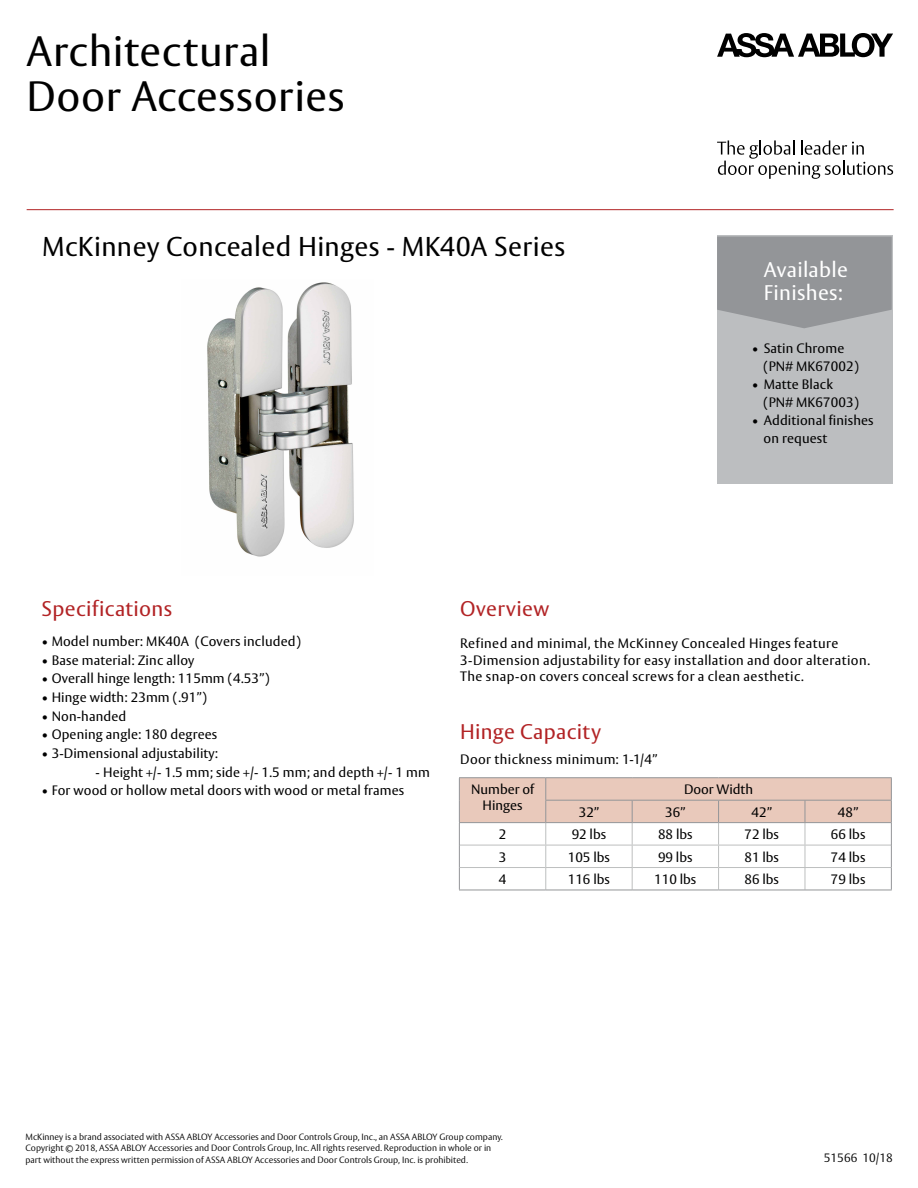
<style>
.page{position:relative;width:918px;height:1188px;background:#fff}
.page>*{position:absolute;margin:0;border:0;box-sizing:border-box;transform-origin:0 0}
.t1{font:42px/45.8px "ASSA Vesta";letter-spacing:.015em;color:#000}
.t2{font:27px "ASSA Vesta";letter-spacing:.015em;color:#000}
.t3{font:21px "ASSA Vesta";letter-spacing:.015em;color:#b22325}
.t4{font:21px/22.5px "ASSA Vesta";letter-spacing:.015em;color:#fff}
.t5{font:13.5px/18px "ASSA Vesta";letter-spacing:.01em;color:#000}
.t6{font:13.5px/16.5px "ASSA Vesta";letter-spacing:.03em;color:#000}
.t7{font:300 12px "ASSA Vesta";color:#000}
.t8{font:300 9px/11.7px "ASSA Vesta";color:#000}
.s1{font-size:10.5px}
</style>
<div class="page">
<svg style="left:717px;top:33px;width:176px;height:24px"></svg>
<svg style="left:717px;top:140px;width:176px;height:39px"></svg>
<hr style="left:27px;top:209px;width:867px;height:1px;background:#b22325">
<div style="left:717px;top:235px;width:176px;height:249px;background:#bcbec0"></div>
<svg style="left:717px;top:237px;width:175px;height:91px;background:#97999c"></svg>
<img style="left:207px;top:282px;width:147px;height:275px">
<hr style="left:459px;top:890px;width:87px;height:1px;background:#939598">
<hr style="left:546px;top:890px;width:86px;height:1px;background:#939598">
<hr style="left:632px;top:890px;width:87px;height:1px;background:#939598">
<hr style="left:719px;top:890px;width:86px;height:1px;background:#939598">
<hr style="left:805px;top:890px;width:87px;height:1px;background:#939598">
<hr style="left:459px;top:777px;width:87px;height:1px;background:#939598">
<hr style="left:546px;top:777px;width:86px;height:1px;background:#939598">
<hr style="left:632px;top:777px;width:87px;height:1px;background:#939598">
<hr style="left:719px;top:777px;width:86px;height:1px;background:#939598">
<hr style="left:805px;top:777px;width:87px;height:1px;background:#939598">
<svg style="left:459px;top:778px;width:433px;height:112px"></svg>
<hr style="left:546px;top:822px;width:86px;height:1px;background:#939598">
<hr style="left:632px;top:822px;width:87px;height:1px;background:#939598">
<hr style="left:719px;top:822px;width:86px;height:1px;background:#939598">
<hr style="left:805px;top:822px;width:87px;height:1px;background:#939598">
<h1 class="t1" style="left:27px;top:30px;width:319px">Architectural<br>Door Accessories</h1>
<h2 class="t2" style="left:42px;top:231px;width:525px">McKinney Concealed Hinges - MK40A Series</h2>
<h3 class="t4" style="left:764px;top:259px;width:86px">Available<br>Finishes:</h3>
<p class="t5" style="left:764px;top:340px;width:97px;text-indent:-12px">• Satin Chrome (PN# MK67002)</p>
<p class="t5" style="left:764px;top:376px;width:97px;text-indent:-12px">• Matte Black (PN# MK67003)</p>
<p class="t5" style="left:764px;top:412px;width:112px;text-indent:-12px">• Additional finishes on request</p>
<h3 class="t3" style="left:42px;top:595px;width:132px">Specifications</h3>
<p class="t5" style="left:42px;top:633px;width:261px">• Model number: MK40A (Covers included)</p>
<p class="t5" style="left:42px;top:652px;width:154px">• Base material: Zinc alloy</p>
<p class="t5" style="left:42px;top:670px;width:230px">• Overall hinge length: 115mm (4.53”)</p>
<p class="t5" style="left:42px;top:689px;width:167px">• Hinge width: 23mm (.91”)</p>
<p class="t5" style="left:42px;top:708px;width:86px">• Non-handed</p>
<p class="t5" style="left:42px;top:726px;width:177px">• Opening angle: 180 degrees</p>
<p class="t5" style="left:42px;top:745px;width:178px">• 3-Dimensional adjustability:</p>
<p class="t5" style="left:96px;top:764px;width:336px">- Height <span class="s1">+</span>/- 1.5 mm; side <span class="s1">+</span>/- 1.5 mm; and depth <span class="s1">+</span>/- 1 mm</p>
<p class="t5" style="left:42px;top:782px;width:364px">• For wood or hollow metal doors with wood or metal frames</p>
<p class="t5" style="left:471px;top:782px;width:64px;line-height:16.2px;text-align:center">Number of<br>Hinges</p>
<p class="t5" style="left:684px;top:781px;width:71px">Door Width</p>
<h3 class="t3" style="left:460px;top:595px;width:91px">Overview</h3>
<p class="t6" style="left:460px;top:636px;width:411px">Refined and minimal, the McKinney Concealed Hinges feature<br>3-Dimension adjustability for easy installation and door alteration.<br>The snap-on covers conceal screws for a clean aesthetic.</p>
<h3 class="t3" style="left:460px;top:718px;width:142px">Hinge Capacity</h3>
<p class="t6" style="left:460px;top:752px;width:199px">Door thickness minimum: 1-1/4”</p>
<p class="t5" style="left:579px;top:804px;width:22px">32”</p>
<p class="t5" style="left:665px;top:804px;width:22px">36”</p>
<p class="t5" style="left:752px;top:804px;width:22px">42”</p>
<p class="t5" style="left:838px;top:804px;width:22px">48”</p>
<p class="t5" style="left:499px;top:826px;width:9px">2</p>
<p class="t5" style="left:572px;top:826px;width:36px">92 lbs</p>
<p class="t5" style="left:658px;top:826px;width:36px">88 lbs</p>
<p class="t5" style="left:744px;top:826px;width:36px">72 lbs</p>
<p class="t5" style="left:831px;top:826px;width:36px">66 lbs</p>
<p class="t5" style="left:499px;top:848px;width:9px">3</p>
<p class="t5" style="left:568px;top:848px;width:44px">105 lbs</p>
<p class="t5" style="left:658px;top:848px;width:36px">99 lbs</p>
<p class="t5" style="left:744px;top:848px;width:36px">81 lbs</p>
<p class="t5" style="left:831px;top:848px;width:36px">74 lbs</p>
<p class="t5" style="left:499px;top:871px;width:9px">4</p>
<p class="t5" style="left:568px;top:871px;width:44px">116 lbs</p>
<p class="t5" style="left:654px;top:871px;width:44px">110 lbs</p>
<p class="t5" style="left:744px;top:871px;width:36px">86 lbs</p>
<p class="t5" style="left:831px;top:871px;width:36px">79 lbs</p>
<p class="t8" style="left:26px;top:1131px;width:479px">McKinney is a brand associated with ASSA ABLOY Accessories and Door Controls Group, Inc., an ASSA ABLOY Group company.<br>Copyright © 2018, ASSA ABLOY Accessories and Door Controls Group, Inc. All rights reserved. Reproduction in whole or in part without the express written permission of ASSA ABLOY Accessories and Door Controls Group, Inc. is prohibited.</p>
<p class="t7" style="left:824px;top:1151px;width:70px">51566 10/18</p>
</div>
